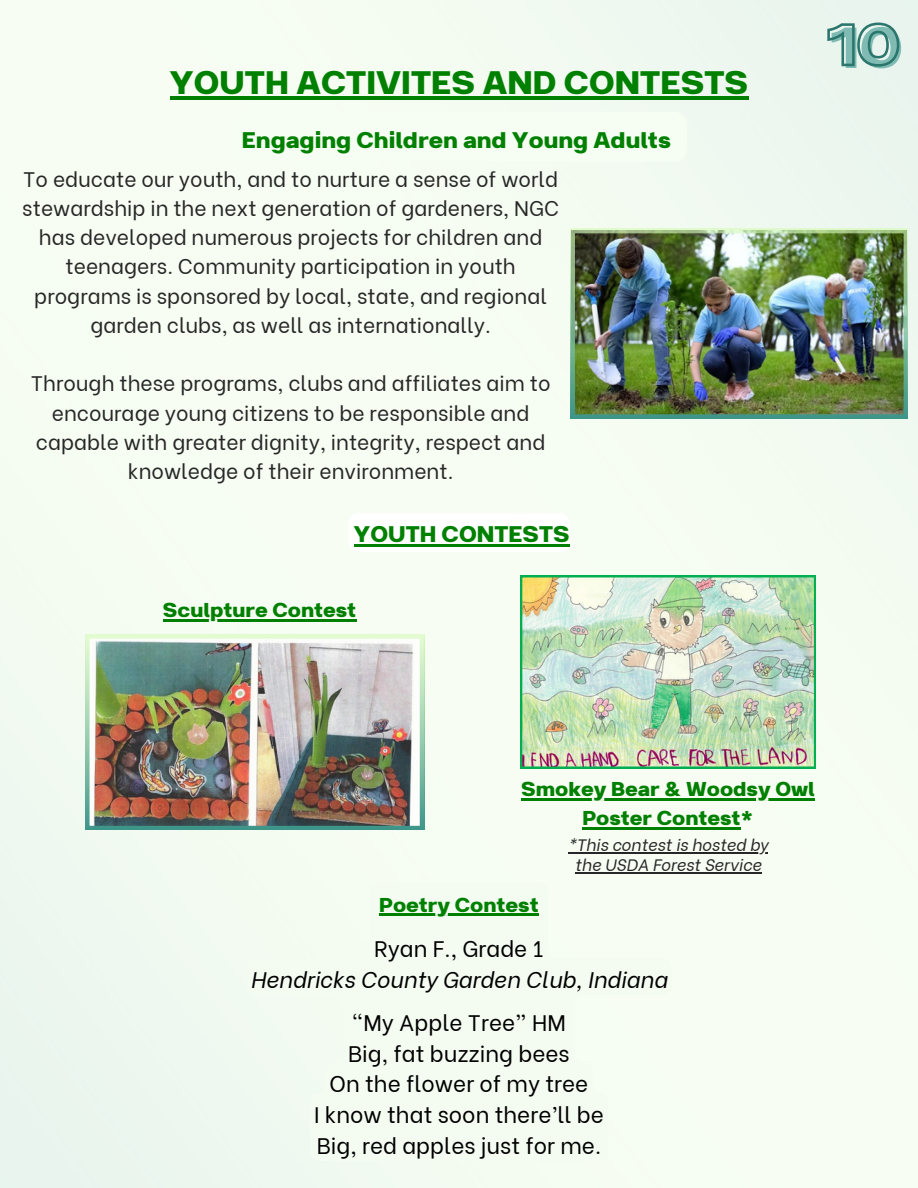
<style>
.page{position:relative;width:918px;height:1188px;background:#fff}
.page>*{position:absolute;margin:0;border:0;box-sizing:border-box;transform-origin:0 0}
.t1{font:700 39px "Breul Grotesk A";color:#008000}
.t2{font:700 27px "Breul Grotesk A";color:#008000}
.t3{font:700 24px/29.2px "Breul Grotesk A";color:#008000;text-align:center}
.t4{font:22.5px/30.8px "Be Vietnam";color:#000;text-align:center}
.t5{font:italic 22.5px "Be Vietnam";color:#000}
.t6{font:21px/29.2px "Be Vietnam";color:#272727;text-align:center}
.t7{font:italic 16.5px/20.2px "Be Vietnam";color:#272727;text-align:center}
.s1{font-weight:400}
</style>
<div class="page">
<img style="left:0;top:0;width:918px;height:1188px">
<img style="left:570px;top:229px;width:338px;height:190px">
<img style="left:85px;top:634px;width:339px;height:196px">
<img style="left:520px;top:575px;width:296px;height:194px">
<div style="left:246px;top:882px;width:426px;height:279px;background:#f4fcf1"></div>
<hr style="left:379px;top:913px;width:160px;height:2px;background:#008000">
<hr style="left:163px;top:620px;width:193px;height:2px;background:#008000">
<div style="left:348px;top:513px;width:222px;height:39px;background:#fff;border-radius:10px"></div>
<hr style="left:354px;top:544px;width:216px;height:3px;background:#008000">
<div style="left:231px;top:112px;width:456px;height:50px;background:#f6fdf2"></div>
<hr style="left:170px;top:96px;width:578px;height:4px;background:#008000">
<svg style="left:826px;top:21px;width:75px;height:47px;background:#bad5ce"></svg>
<hr style="left:521px;top:798px;width:294px;height:2px;background:#008000">
<hr style="left:583px;top:827px;width:158px;height:2px;background:#008000">
<hr style="left:568px;top:852px;width:200px;height:1px;background:#272727">
<hr style="left:575px;top:873px;width:186px;height:1px;background:#272727">
<h1 class="t1" style="left:170px;top:50px;width:735px">YOUTH ACTIVITES AND CONTESTS <sup>10</sup></h1>
<p class="t2" style="left:242px;top:117px;width:431px">Engaging Children and Young Adults</p>
<p class="t6" style="left:22px;top:162px;width:538px">To educate our youth, and to nurture a sense of world stewardship in the next generation of gardeners, NGC has developed numerous projects for children and teenagers. Community participation in youth programs is sponsored by local, state, and regional garden clubs, as well as internationally.</p>
<p class="t6" style="left:31px;top:367px;width:521px">Through these programs, clubs and affiliates aim to encourage young citizens to be responsible and capable with greater dignity, integrity, respect and knowledge of their environment.</p>
<p class="t2" style="left:354px;top:512px;width:217px">YOUTH CONTESTS</p>
<p class="t3" style="left:163px;top:593px;width:195px">Sculpture Contest</p>
<p class="t3" style="left:521px;top:771px;width:295px">Smokey Bear &amp; Woodsy Owl<br>Poster Contest<span class="s1">*</span></p>
<p class="t7" style="left:568px;top:833px;width:201px">*This contest is hosted by the USDA Forest Service</p>
<p class="t3" style="left:379px;top:887px;width:161px">Poetry Contest</p>
<p class="t4" style="left:374px;top:931px;width:171px">Ryan F., Grade 1</p>
<p class="t5" style="left:251px;top:961px;width:418px">Hendricks County Garden Club, Indiana</p>
<p class="t4" style="left:314px;top:1005px;width:291px">“My Apple Tree” HM<br>Big, fat buzzing bees<br>On the flower of my tree<br>I know that soon there’ll be<br>Big, red apples just for me.</p>
</div>
